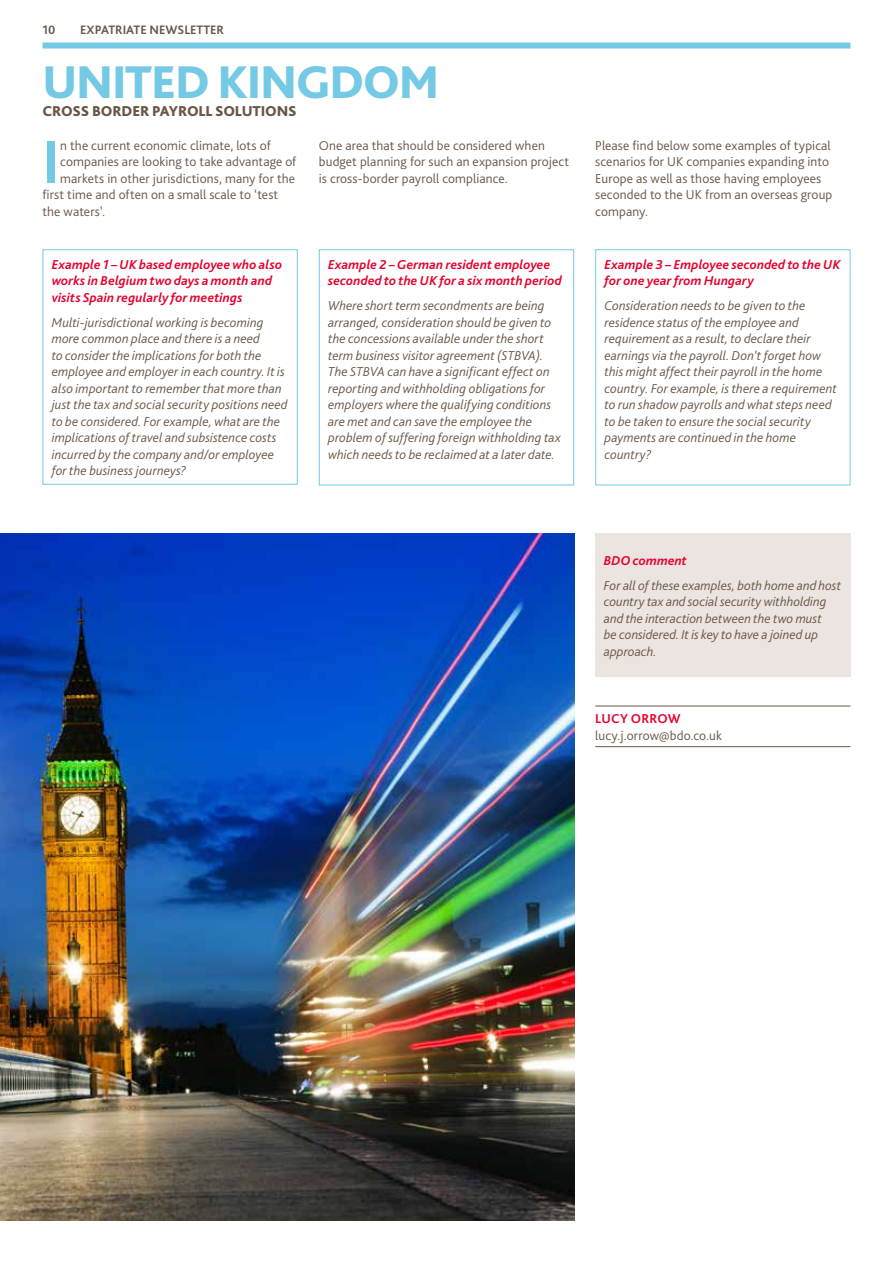
<style>
.page{position:relative;width:893px;height:1263px;background:#fff}
.page>*{position:absolute;margin:0;border:0;box-sizing:border-box;transform-origin:0 0}
.t1{font:700 63.6px "Bliss Pro";color:#74c9e5}
.t2{font:800 48px "Bliss Pro";letter-spacing:-.025em;color:#74c9e5}
.t3{font:800 15px "Bliss Pro";letter-spacing:-.01em;color:#685546}
.t4{font:italic 300 13.5px/16.5px "Bliss Pro";letter-spacing:.01em;color:#685546}
.t5{font:300 13.5px/16.5px "Bliss Pro";letter-spacing:.01em;color:#685546}
.t6{font:italic 700 13.5px/16.5px "Bliss Pro";letter-spacing:.01em;color:#e4032e}
.t7{font:700 13.5px "Bliss Pro";letter-spacing:.01em;color:#e4032e}
.t8{font:700 12.75px "Bliss Pro";color:#685546}
</style>
<div class="page">
<img style="left:0;top:533px;width:574px;height:688px">
<div style="left:43px;top:43px;width:807px;height:6px;background:#74c9e5"></div>
<div style="left:43px;top:249px;width:255px;height:236px;border:1px solid #74c9e5"></div>
<div style="left:319px;top:249px;width:255px;height:236px;border:1px solid #74c9e5"></div>
<div style="left:595px;top:249px;width:255px;height:236px;border:1px solid #74c9e5"></div>
<hr style="left:595px;top:706px;width:255px;height:1px;background:#685546">
<hr style="left:595px;top:746px;width:255px;height:1px;background:#685546">
<div style="left:595px;top:533px;width:255px;height:144px;background:#ebe4e0"></div>
<p class="t8" style="left:43px;top:22px;width:14px">10</p>
<p class="t8" style="left:80px;top:22px;width:145px">EXPATRIATE NEWSLETTER</p>
<h2 class="t2" style="left:43px;top:52px;width:398px">UNITED KINGDOM</h2>
<p class="t3" style="left:43px;top:102px;width:256px">CROSS BORDER PAYROLL SOLUTIONS</p>
<h1 class="t1" style="left:43px;top:122px;width:19px">I</h1>
<p class="t5" style="left:60px;top:137px;width:212px">n the current economic climate, lots of</p>
<p class="t5" style="left:319px;top:137px;width:252px">One area that should be considered when budget planning for such an expansion project is cross-border payroll compliance.</p>
<p class="t5" style="left:595px;top:137px;width:239px">Please find below some examples of typical scenarios for UK companies expanding into Europe as well as those having employees seconded to the UK from an overseas group company.</p>
<p class="t5" style="left:60px;top:153px;width:238px">companies are looking to take advantage of</p>
<p class="t5" style="left:60px;top:170px;width:236px">markets in other jurisdictions, many for the</p>
<p class="t5" style="left:43px;top:186px;width:237px">first time and often on a small scale to ‘test</p>
<p class="t5" style="left:43px;top:203px;width:64px">the waters’.</p>
<p class="t6" style="left:52px;top:256px;width:232px">Example 1 – UK based employee who also works in Belgium two days a month and visits Spain regularly for meetings</p>
<p class="t4" style="left:52px;top:314px;width:237px">Multi-jurisdictional working is becoming more common place and there is a need<br>to consider the implications for both the employee and employer in each country. It is also important to remember that more than just the tax and social security positions need to be considered. For example, what are the implications of travel and subsistence costs incurred by the company and/or employee for the business journeys?</p>
<p class="t6" style="left:328px;top:256px;width:235px">Example 2 – German resident employee seconded to the UK for a six month period</p>
<p class="t4" style="left:328px;top:297px;width:234px">Where short term secondments are being arranged, consideration should be given to the concessions available under the short term business visitor agreement (STBVA).<br>The STBVA can have a significant effect on reporting and withholding obligations for employers where the qualifying conditions are met and can save the employee the problem of suffering foreign withholding tax which needs to be reclaimed at a later date.</p>
<p class="t6" style="left:605px;top:256px;width:238px">Example 3 – Employee seconded to the UK for one year from Hungary</p>
<p class="t4" style="left:605px;top:297px;width:234px">Consideration needs to be given to the residence status of the employee and requirement as a result, to declare their earnings via the payroll. Don’t forget how this might affect their payroll in the home country. For example, is there a requirement to run shadow payrolls and what steps need to be taken to ensure the social security payments are continued in the home country?</p>
<p class="t6" style="left:604px;top:552px;width:85px">BDO comment</p>
<p class="t4" style="left:604px;top:577px;width:239px">For all of these examples, both home and host country tax and social security withholding and the interaction between the two must<br>be considered. It is key to have a joined up approach.</p>
<p class="t7" style="left:595px;top:710px;width:87px">LUCY ORROW</p>
<p class="t5" style="left:595px;top:727px;width:128px">lucy.j.orrow@bdo.co.uk</p>
</div>
